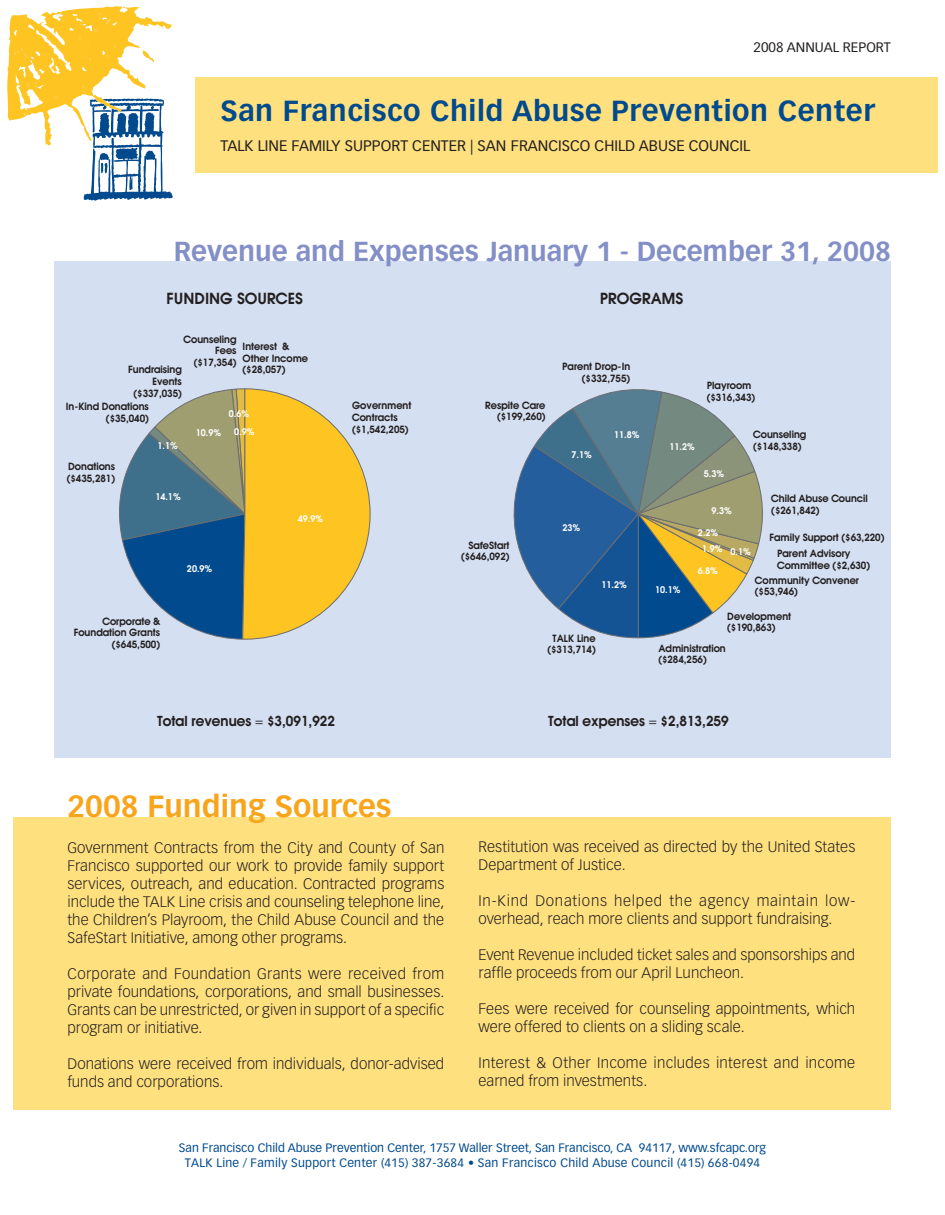
<style>
.page{position:relative;width:945px;height:1215px;background:#fff}
.page>*{position:absolute;margin:0;border:0;box-sizing:border-box;transform-origin:0 0}
.t1{font:700 30px "Vectora LH";color:#f9a51b}
.t2{font:700 28.5px "Vectora LH";letter-spacing:.02em;color:#004a8d}
.t3{font:700 27px "Vectora LH";color:#838fc7}
.t4{font:300 15px/18px "Vectora LH";letter-spacing:.005em;color:#231f20}
.t5{font:15px "Vectora LH";color:#231f20}
.t6{font:600 15px "Avant Garde";color:#231f20}
.t7{font:600 13.5px "Avant Garde";color:#231f20}
.t8{font:13.5px "Vectora LH";color:#231f20}
.t9{font:12px/15px "Vectora LH";color:#004a8d;text-align:center}
.t10{font:600 9.75px/11.7px "Avant Garde";color:#231f20}
.t11{font:600 9px/17.1px "Avant Garde";color:#fff}
</style>
<div class="page">
<div style="left:196px;top:78px;width:742px;height:95px;background:#ffe07f"></div>
<svg style="left:7px;top:6px;width:166px;height:195px"></svg>
<div style="left:14px;top:817px;width:877px;height:293px;background:#ffe07f"></div>
<div style="left:54px;top:261px;width:837px;height:496px;background:#d4dff1"></div>
<svg style="left:119px;top:389px;width:251px;height:250px"></svg>
<svg style="left:513px;top:389px;width:250px;height:249px"></svg>
<p class="t8" style="left:754px;top:39px;width:52px">2008 ANNU</p>
<p class="t8" style="left:824px;top:39px;width:29px">AL REPOR</p>
<p class="t8" style="left:884px;top:39px;width:9px">T</p>
<h2 class="t2" style="left:220px;top:94px;width:656px">San Francisco Child Abuse Prevention Center</h2>
<p class="t5" style="left:220px;top:137px;width:528px">TALK Line Family Support Center | San Francisco Child Abuse Council</p>
<h3 class="t3" style="left:174px;top:235px;width:719px">Revenue and Expenses January 1 - December 31, 2008</h3>
<p class="t6" style="left:167px;top:289px;width:138px">FUNDING SOURCES</p>
<p class="t6" style="left:600px;top:289px;width:85px">PROGRAMS</p>
<p class="t10" style="left:243px;top:341px;width:67px">Interest &amp;<br>Other Income ($28,057)</p>
<p class="t10" style="left:184px;top:333px;width:55px;text-align:right">Counseling<br>Fees ($17,354)</p>
<p class="t10" style="left:562px;top:361px;width:70px;text-align:right">Parent Drop-In ($332,755)</p>
<p class="t10" style="left:128px;top:364px;width:55px;text-align:right">Fundraising<br>Events ($337,035)</p>
<p class="t10" style="left:66px;top:401px;width:85px;text-align:right">In-Kind Donations ($35,040)</p>
<p class="t10" style="left:67px;top:461px;width:50px">Donations ($435,281)</p>
<p class="t11" style="left:158px;top:437px;width:22px">1.1%</p>
<p class="t11" style="left:229px;top:405px;width:22px">0.6%</p>
<p class="t11" style="left:196px;top:424px;width:27px">10.9%</p>
<p class="t11" style="left:234px;top:423px;width:22px">0.9%</p>
<p class="t10" style="left:352px;top:400px;width:61px">Government<br>Contracts ($1,542,205)</p>
<p class="t10" style="left:485px;top:399px;width:62px;text-align:right">Respite Care ($199,260)</p>
<p class="t11" style="left:572px;top:446px;width:22px">7.1%</p>
<p class="t11" style="left:614px;top:426px;width:27px">11.8%</p>
<p class="t11" style="left:669px;top:438px;width:27px">11.2%</p>
<p class="t10" style="left:707px;top:379px;width:50px">Playroom ($316,343)</p>
<p class="t10" style="left:753px;top:429px;width:55px">Counseling ($148,338)</p>
<p class="t11" style="left:704px;top:465px;width:22px">5.3%</p>
<p class="t11" style="left:155px;top:488px;width:27px">14.1%</p>
<p class="t11" style="left:187px;top:560px;width:27px">20.9%</p>
<p class="t11" style="left:298px;top:510px;width:27px">49.9%</p>
<p class="t10" style="left:461px;top:539px;width:50px;text-align:right">SafeStart ($646,092)</p>
<p class="t11" style="left:563px;top:519px;width:19px">23%</p>
<p class="t11" style="left:602px;top:576px;width:27px">11.2%</p>
<p class="t11" style="left:655px;top:581px;width:27px">10.1%</p>
<p class="t10" style="left:771px;top:493px;width:98px">Child Abuse Council ($261,842)</p>
<p class="t11" style="left:712px;top:502px;width:22px">9.3%</p>
<p class="t11" style="left:702px;top:525px;width:50px;text-indent:-4px">2.2%<br>1.9% 0.1%</p>
<p class="t10" style="left:777px;top:530px;width:109px;line-height:15.5px;text-indent:-8px">Family Support ($63,220)<br>Parent Advisory</p>
<p class="t10" style="left:755px;top:557px;width:117px;line-height:15.1px;text-indent:22px">Committee ($2,630)<br>Community Convener</p>
<p class="t10" style="left:755px;top:586px;width:44px">($53,946)</p>
<p class="t11" style="left:698px;top:562px;width:22px">6.8%</p>
<p class="t10" style="left:74px;top:615px;width:88px;text-align:right">Corporate &amp;<br>Foundation Grants ($645,500)</p>
<p class="t10" style="left:547px;top:632px;width:50px;text-align:center">TALK Line ($313,714)</p>
<p class="t10" style="left:727px;top:610px;width:65px">Development ($190,863)</p>
<p class="t10" style="left:658px;top:642px;width:69px">Administration ($284,256)</p>
<p class="t7" style="left:157px;top:712px;width:179px">Total revenues = $3,091,922</p>
<p class="t7" style="left:548px;top:712px;width:182px">Total expenses = $2,813,259</p>
<h1 class="t1" style="left:68px;top:788px;width:325px">2008 Funding Sources</h1>
<p class="t4" style="left:68px;top:839px;width:378px;text-align:justify">Government Contracts from the City and County of San Francisco supported our work to provide family support services, outreach, and education. Contracted programs include the TALK Line crisis and counseling telephone line, the Children’s Playroom, the Child Abuse Council and the SafeStart Initiative, among other programs.</p>
<p class="t4" style="left:68px;top:965px;width:378px;text-align:justify">Corporate and Foundation Grants were received from private foundations, corporations, and small businesses.<br>Grants can be unrestricted, or given in support of a specific program or initiative.</p>
<p class="t4" style="left:68px;top:1055px;width:378px">Donations were received from individuals, donor-advised funds and corporations.</p>
<p class="t4" style="left:478px;top:838px;width:378px">Restitution was received as directed by the United States<br>Department of Justice.</p>
<p class="t4" style="left:478px;top:892px;width:378px">In-Kind Donations helped the agency maintain low&shy;overhead, reach more clients and support fundraising.</p>
<p class="t4" style="left:478px;top:946px;width:378px">Event Revenue included ticket sales and sponsorships and raffle proceeds from our April Luncheon.</p>
<p class="t4" style="left:478px;top:1000px;width:378px">Fees were received for counseling appointments, which were offered to clients on a sliding scale.</p>
<p class="t4" style="left:478px;top:1054px;width:378px">Interest &amp; Other Income includes interest and income earned from investments.</p>
<p class="t9" style="left:179px;top:1140px;width:589px">San Francisco Child Abuse Prevention Center, 1757 Waller Street, San Francisco, CA 94117, www.sfcapc.org<br>TALK Line / Family Support Center (415) 387-3684 • San Francisco Child Abuse Council (415) 668-0494</p>
</div>
